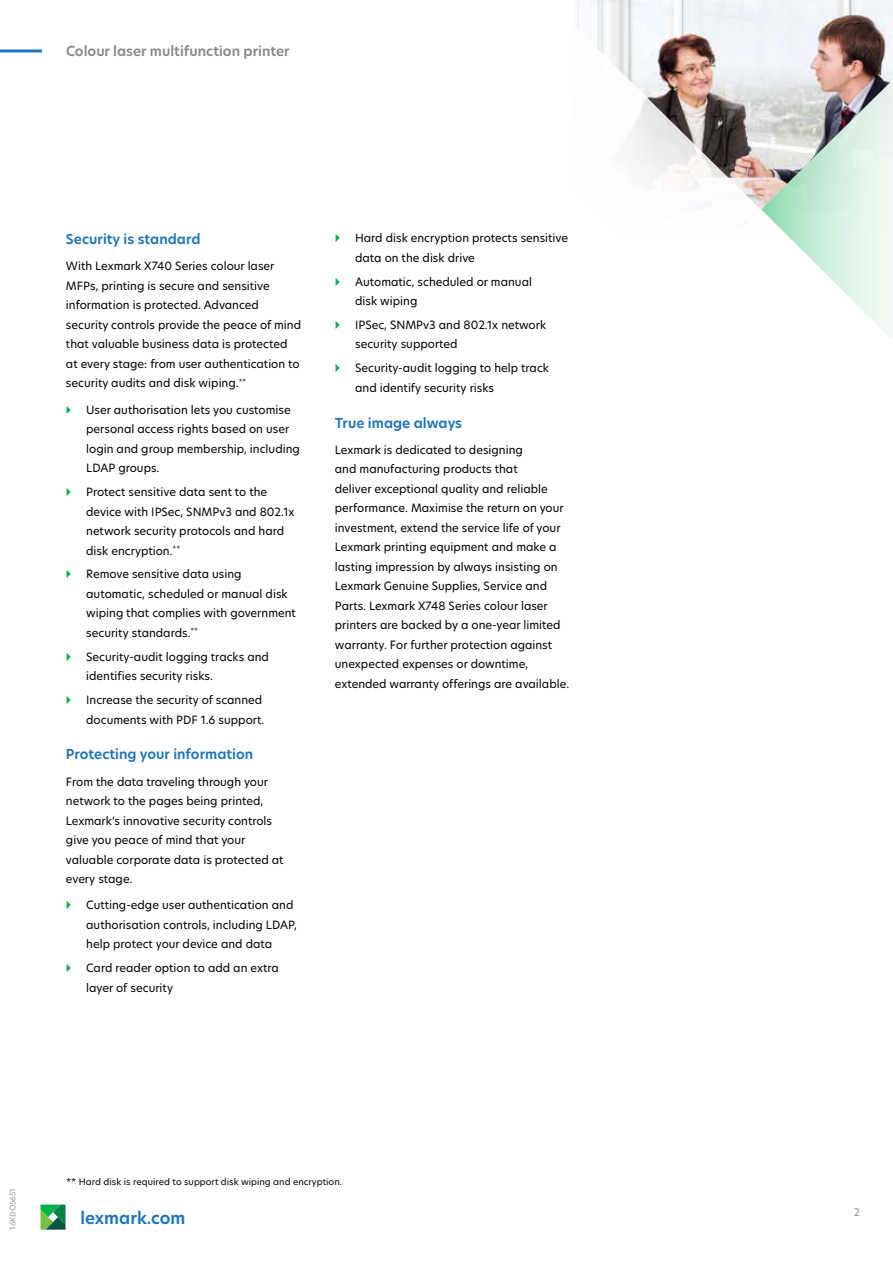
<style>
.page{position:relative;width:893px;height:1263px;background:#fff}
.page>*{position:absolute;margin:0;border:0;box-sizing:border-box;transform-origin:0 0}
.t1{font:600 16.5px "TP Hero";color:#1c75bc}
.t2{font:600 13.5px "TP Hero";color:#1c75bc}
.t3{font:600 13.5px "TP Hero";color:#888a8d}
.t4{font:11.25px/19.5px "TP Hero";color:#000}
.t5{font:10.5px "TP Hero";color:#939598}
.t6{font:8.7px "TP Hero";color:#000}
.t7{font:7.5px "TP Hero";color:#939598}
</style>
<div class="page">
<hr style="left:0;top:50px;width:42px;height:3px;background:#1c75bc">
<svg style="left:40px;top:1204px;width:26px;height:26px"></svg>
<svg style="left:577px;top:0;width:316px;height:224px"></svg>
<svg style="left:761px;top:39px;width:132px;height:301px"></svg>
<p class="t3" style="left:66px;top:42px;width:225px">Colour laser multifunction printer</p>
<p class="t2" style="left:66px;top:230px;width:136px">Security is standard</p>
<p class="t4" style="left:66px;top:256px;width:237px">With Lexmark X740 Series colour laser MFPs, printing is secure and sensitive information is protected. Advanced security controls provide the peace of mind that valuable business data is protected at every stage: from user authentication to security audits and disk wiping.<sup>**</sup></p>
<p class="t4" style="left:86px;top:400px;width:215px">User authorisation lets you customise personal access rights based on user login and group membership, including<br>LDAP groups.</p>
<p class="t4" style="left:86px;top:482px;width:210px">Protect sensitive data sent to the device with IPSec, SNMPv3 and 802.1x network security protocols and hard disk encryption.<sup>**</sup></p>
<p class="t4" style="left:86px;top:564px;width:211px">Remove sensitive data using automatic, scheduled or manual disk wiping that complies with government security standards.<sup>**</sup></p>
<p class="t4" style="left:86px;top:647px;width:184px">Security-audit logging tracks and identifies security risks.</p>
<p class="t4" style="left:86px;top:690px;width:180px">Increase the security of scanned documents with PDF 1.6 support.</p>
<p class="t2" style="left:66px;top:745px;width:189px">Protecting your information</p>
<p class="t4" style="left:66px;top:771px;width:219px">From the data traveling through your network to the pages being printed,<br>Lexmark’s innovative security controls give you peace of mind that your valuable corporate data is protected at every stage.</p>
<p class="t4" style="left:86px;top:895px;width:212px">Cutting-edge user authentication and authorisation controls, including LDAP, help protect your device and data</p>
<p class="t4" style="left:86px;top:958px;width:194px">Card reader option to add an extra layer of security</p>
<p class="t4" style="left:355px;top:228px;width:214px">Hard disk encryption protects sensitive data on the disk drive</p>
<p class="t4" style="left:355px;top:272px;width:178px">Automatic, scheduled or manual disk wiping</p>
<p class="t4" style="left:355px;top:315px;width:193px">IPSec, SNMPv3 and 802.1x network security supported</p>
<p class="t4" style="left:355px;top:358px;width:195px">Security-audit logging to help track and identify security risks</p>
<p class="t2" style="left:335px;top:413px;width:129px">True image always</p>
<p class="t4" style="left:335px;top:440px;width:236px">Lexmark is dedicated to designing<br>and manufacturing products that<br>deliver exceptional quality and reliable performance. Maximise the return on your investment, extend the service life of your Lexmark printing equipment and make a lasting impression by always insisting on Lexmark Genuine Supplies, Service and Parts. Lexmark X748 Series colour laser printers are backed by a one-year limited warranty. For further protection against unexpected expenses or downtime, extended warranty offerings are available.</p>
<p class="t7" style="left:8px;top:1230px;width:43px;rotate:-90deg">16KDO5651</p>
<p class="t6" style="left:66px;top:1176px;width:278px">** Hard disk is required to support disk wiping and encryption.</p>
<h1 class="t1" style="left:80px;top:1206px;width:106px">lexmark.com</h1>
<p class="t5" style="left:854px;top:1205px;width:8px">2</p>
</div>
